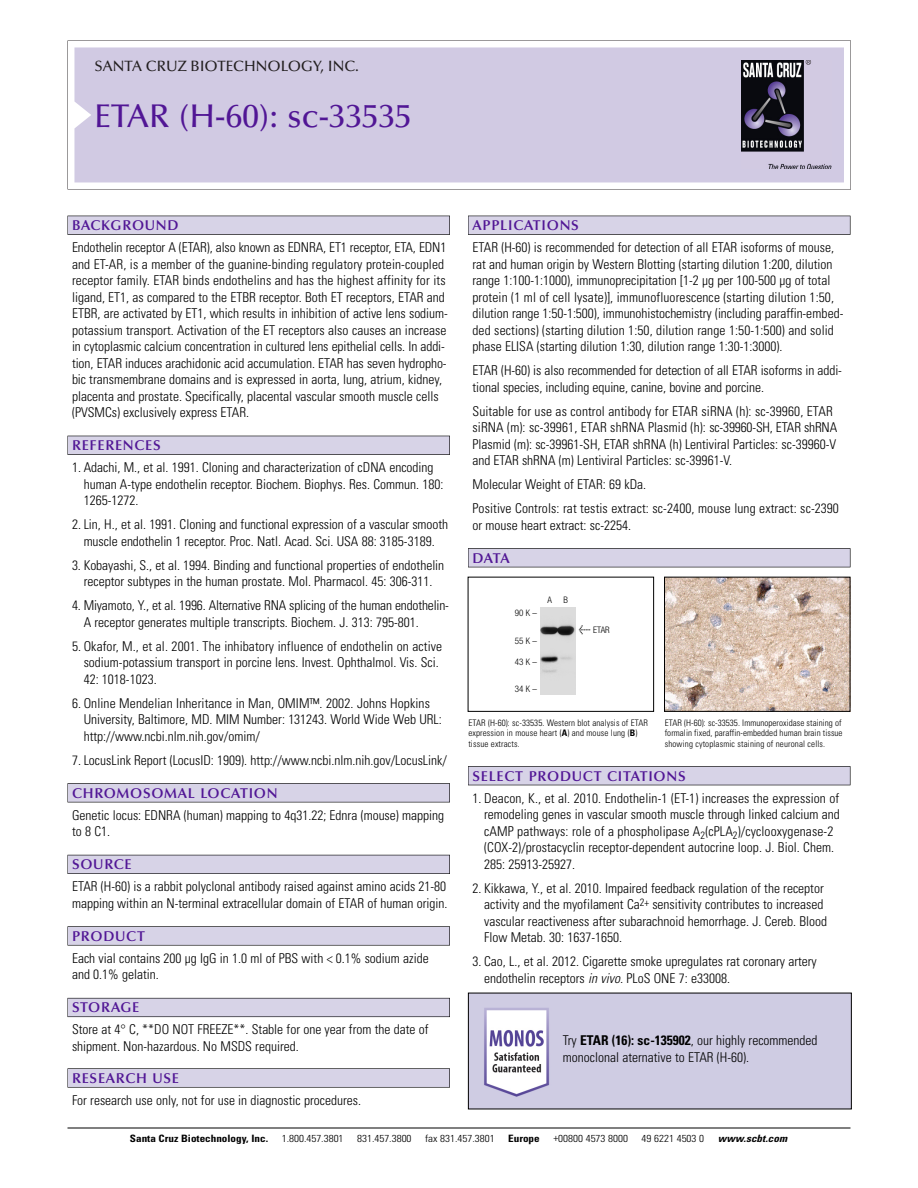
<style>
.page{position:relative;width:918px;height:1188px;background:#fff}
.page>*{position:absolute;margin:0;border:0;box-sizing:border-box;transform-origin:0 0}
.t1{font:500 33px "Optima";color:#511695}
.t2{font:500 15px "Optima";color:#231f20}
.t3{font:600 14.25px "Optima";letter-spacing:.05em;color:#511695}
.t4{font:300 condensed 13.5px/16.5px "Univers";color:#000}
.t5{font:300 condensed 10.2px "Univers";color:#000;scale:1.1 1}
.t6{font:700 condensed 10.2px "Univers";color:#000;scale:1.1 1}
.t7{font:italic 700 condensed 10.2px "Univers";letter-spacing:.005em;color:#000;scale:1.1 1}
.t8{font:300 condensed 9px/10.5px "Univers";letter-spacing:.015em;color:#000}
.t9{font:300 condensed 9px "Helvetica Neue";letter-spacing:.005em;color:#000}
.s1{font-family:"Meta Plus";font-weight:400;font-stretch:normal;font-size:10.5px}
.s2{font-weight:700}
.s3{font-style:italic}
</style>
<div class="page">
<svg style="left:68px;top:40px;width:783px;height:149px"></svg>
<div style="left:74px;top:47px;width:770px;height:135px;background:#d1cae3"></div>
<img style="left:741px;top:60px;width:90px;height:108px">
<div style="left:68px;top:216px;width:382px;height:19px;background:#525155"></div>
<div style="left:68px;top:216px;width:381px;height:18px;background:#d7d3e7"></div>
<div style="left:68px;top:436px;width:382px;height:19px;background:#515055"></div>
<div style="left:68px;top:436px;width:381px;height:18px;background:#d7d3e7"></div>
<div style="left:68px;top:783px;width:382px;height:19px;background:#545357"></div>
<div style="left:68px;top:784px;width:381px;height:18px;background:#d7d3e7"></div>
<div style="left:68px;top:855px;width:382px;height:19px;background:#54535a"></div>
<div style="left:68px;top:855px;width:381px;height:18px;background:#d7d3e7"></div>
<svg style="left:68px;top:926px;width:382px;height:20px"></svg>
<div style="left:68px;top:927px;width:381px;height:18px;background:#d7d3e7"></div>
<div style="left:68px;top:998px;width:382px;height:19px;background:#66646e"></div>
<div style="left:68px;top:998px;width:381px;height:18px;background:#d7d3e7"></div>
<div style="left:68px;top:1068px;width:382px;height:20px;background:#626263"></div>
<div style="left:68px;top:1069px;width:381px;height:18px;background:#d7d3e7"></div>
<div style="left:468px;top:216px;width:382px;height:19px;background:#525155"></div>
<div style="left:468px;top:216px;width:382px;height:18px;background:#d7d3e7"></div>
<div style="left:468px;top:548px;width:382px;height:19px;background:#525155"></div>
<div style="left:468px;top:549px;width:382px;height:18px;background:#d7d3e7"></div>
<div style="left:468px;top:766px;width:382px;height:19px;background:#525156"></div>
<div style="left:468px;top:767px;width:382px;height:18px;background:#d7d3e7"></div>
<hr style="left:68px;top:1128px;width:782px;height:1px;background:#000">
<div style="left:468px;top:577px;width:186px;height:135px;border:1px solid #000"></div>
<img style="left:540px;top:608px;width:35px;height:86px">
<img style="left:666px;top:579px;width:182px;height:131px">
<div style="left:664px;top:577px;width:186px;height:135px;border:1px solid #000"></div>
<img style="left:470px;top:995px;width:380px;height:112px">
<p class="t2" style="left:94px;top:61px;width:266px">SANTA CRUZ BIOTECHNOLOGY, INC.</p>
<h1 class="t1" style="left:94px;top:103px;width:319px">ETAR (H-60): sc-33535</h1>
<p class="t3" style="left:72px;top:219px;width:108px">BACKGROUND</p>
<p class="t4" style="left:72px;top:240px;width:378px">Endothelin receptor A (ETAR), also known as EDNRA, ET1 receptor, ETA, EDN1 and ET-AR, is a member of the guanine-binding regulatory protein-coupled receptor family. ETAR binds endothelins and has the highest affinity for its ligand, ET1, as compared to the ETBR receptor. Both ET receptors, ETAR and ETBR, are activated by ET1, which results in inhibition of active lens sodium&shy;potassium transport. Activation of the ET receptors also causes an increase in cytoplasmic calcium concentration in cultured lens epithelial cells. In addi&shy;tion, ETAR induces arachidonic acid accumulation. ETAR has seven hydropho&shy;bic transmembrane domains and is expressed in aorta, lung, atrium, kidney, placenta and prostate. Specifically, placental vascular smooth muscle cells (PVSMCs) exclusively express ETAR.</p>
<p class="t3" style="left:72px;top:440px;width:90px">REFERENCES</p>
<p class="t4" style="left:84px;top:460px;width:361px;text-indent:-12px">1. Adachi, M., et al. 1991. Cloning and characterization of cDNA encoding human A-type endothelin receptor. Biochem. Biophys. Res. Commun. 180:<br>1265-1272.</p>
<p class="t4" style="left:72px;top:517px;width:377px;text-align:center">2. Lin, H., et al. 1991. Cloning and functional expression of a vascular smooth muscle endothelin 1 receptor. Proc. Natl. Acad. Sci. USA 88: 3185-3189.</p>
<p class="t4" style="left:72px;top:558px;width:374px;text-align:center">3. Kobayashi, S., et al. 1994. Binding and functional properties of endothelin receptor subtypes in the human prostate. Mol. Pharmacol. 45: 306-311.</p>
<p class="t4" style="left:84px;top:598px;width:367px;text-indent:-12px">4. Miyamoto, Y., et al. 1996. Alternative RNA splicing of the human endothelin-<br>A receptor generates multiple transcripts. Biochem. J. 313: 795-801.</p>
<p class="t4" style="left:84px;top:639px;width:360px;text-indent:-12px">5. Okafor, M., et al. 2001. The inhibatory influence of endothelin on active sodium-potassium transport in porcine lens. Invest. Ophthalmol. Vis. Sci.<br>42: 1018-1023.</p>
<p class="t4" style="left:84px;top:696px;width:360px;text-indent:-12px">6. Online Mendelian Inheritance in Man, OMIM™. 2002. Johns Hopkins<br>University, Baltimore, MD. MIM Number: 131243. World Wide Web URL: http://www.ncbi.nlm.nih.gov/omim/</p>
<p class="t4" style="left:72px;top:753px;width:376px">7. LocusLink Report (LocusID: 1909). http://www.ncbi.nlm.nih.gov/LocusLink/</p>
<p class="t3" style="left:72px;top:787px;width:207px">CHROMOSOMAL LOCATION</p>
<p class="t4" style="left:72px;top:808px;width:374px">Genetic locus: EDNRA (human) mapping to 4q31.22; Ednra (mouse) mapping to 8 C1.</p>
<p class="t3" style="left:72px;top:859px;width:61px">SOURCE</p>
<p class="t4" style="left:72px;top:879px;width:377px">ETAR (H-60) is a rabbit polyclonal antibody raised against amino acids 21-80 mapping within an N-terminal extracellular domain of ETAR of human origin.</p>
<p class="t3" style="left:72px;top:930px;width:74px">PRODUCT</p>
<p class="t4" style="left:72px;top:951px;width:358px">Each vial contains 200 µg IgG in 1.0 ml of PBS with &lt; 0.1% sodium azide and 0.1% gelatin.</p>
<p class="t3" style="left:72px;top:1002px;width:69px">STORAGE</p>
<p class="t4" style="left:72px;top:1022px;width:358px">Store at 4° C, **DO NOT FREEZE**. Stable for one year from the date of shipment. Non-hazardous. No MSDS required.</p>
<p class="t3" style="left:72px;top:1072px;width:109px">RESEARCH USE</p>
<p class="t4" style="left:72px;top:1093px;width:290px">For research use only, not for use in diagnostic procedures.</p>
<p class="t3" style="left:473px;top:219px;width:108px">APPLICATIONS</p>
<p class="t4" style="left:473px;top:240px;width:373px">ETAR (H-60) is recommended for detection of all ETAR isoforms of mouse, rat and human origin by Western Blotting (starting dilution 1:200, dilution range 1:100-1:1000), immunoprecipitation [1-2 µg per 100-500 µg of total protein (1 ml of cell lysate)], immunofluorescence (starting dilution 1:50, dilution range 1:50-1:500), immunohistochemistry (including paraffin-embed&shy;ded sections) (starting dilution 1:50, dilution range 1:50-1:500) and solid phase ELISA (starting dilution 1:30, dilution range 1:30-1:3000).</p>
<p class="t4" style="left:473px;top:363px;width:371px">ETAR (H-60) is also recommended for detection of all ETAR isoforms in addi&shy;tional species, including equine, canine, bovine and porcine.</p>
<p class="t4" style="left:473px;top:404px;width:366px">Suitable for use as control antibody for ETAR siRNA (h): sc-39960, ETAR siRNA (m): sc-39961, ETAR shRNA Plasmid (h): sc-39960-SH, ETAR shRNA Plasmid (m): sc-39961-SH, ETAR shRNA (h) Lentiviral Particles: sc-39960-V and ETAR shRNA (m) Lentiviral Particles: sc-39961-V.</p>
<p class="t4" style="left:473px;top:473px;width:368px;line-height:24px">Molecular Weight of ETAR: 69 kDa.<br>Positive Controls: rat testis extract: sc-2400, mouse lung extract: sc-2390</p>
<p class="t4" style="left:473px;top:518px;width:160px">or mouse heart extract: sc-2254.</p>
<p class="t3" style="left:473px;top:552px;width:39px">DATA</p>
<p class="t9" style="left:515px;top:610px;width:24px">90K–</p>
<p class="t9" style="left:515px;top:638px;width:24px">55K–</p>
<p class="t9" style="left:515px;top:659px;width:24px">43K–</p>
<p class="t9" style="left:515px;top:686px;width:24px">34K–</p>
<p class="t9" style="left:547px;top:597px;width:6px">A</p>
<p class="t9" style="left:564px;top:597px;width:6px">B</p>
<p class="t9" style="left:579px;top:626px;width:32px"><span class="s1">&lt;</span> ETAR</p>
<p class="t8" style="left:468px;top:718px;width:181px">ETAR (H-60): sc-33535. Western blot analysis of ETAR expression in mouse heart (<span class="s2">A</span>) and mouse lung (<span class="s2">B</span>) tissue extracts.</p>
<p class="t8" style="left:665px;top:718px;width:179px;text-align:justify">ETAR (H-60): sc-33535. Immunoperoxidase staining of formalin fixed, paraffin-embedded human brain tissue showing cytoplasmic staining of neuronal cells.</p>
<p class="t3" style="left:473px;top:770px;width:215px">SELECT PRODUCT CITATIONS</p>
<p class="t4" style="left:484px;top:791px;width:357px;text-indent:-12px">1. Deacon, K., et al. 2010. Endothelin-1 (ET-1) increases the expression of remodeling genes in vascular smooth muscle through linked calcium and cAMP pathways: role of a phospholipase A<sub>2</sub>(cPLA<sub>2</sub>)/cyclooxygenase-2 (COX-2)/prostacyclin receptor-dependent autocrine loop. J. Biol. Chem.<br>285: 25913-25927.</p>
<p class="t4" style="left:484px;top:881px;width:345px;text-indent:-12px">2. Kikkawa, Y., et al. 2010. Impaired feedback regulation of the receptor activity and the myofilament Ca<sup>2+</sup> sensitivity contributes to increased vascular reactiveness after subarachnoid hemorrhage. J. Cereb. Blood Flow Metab. 30: 1637-1650.</p>
<p class="t4" style="left:484px;top:954px;width:334px;text-indent:-12px">3. Cao, L., et al. 2012. Cigarette smoke upregulates rat coronary artery endothelin receptors <span class="s3">in vivo.</span> PLoS ONE 7: e33008.</p>
<p class="t4" style="left:563px;top:1034px;width:256px">Try <span class="s2">ETAR (16): sc-135902</span>, our highly recommended monoclonal aternative to ETAR (H-60).</p>
<p class="t6" style="left:130px;top:1135px;width:127px">Santa Cruz Biotechnology, Inc.</p>
<p class="t5" style="left:282px;top:1135px;width:58px">1.800.457.3801</p>
<p class="t5" style="left:357px;top:1135px;width:51px">831.457.3800</p>
<p class="t5" style="left:425px;top:1135px;width:65px">fax 831.457.3801</p>
<p class="t6" style="left:508px;top:1135px;width:30px">Europe</p>
<p class="t5" style="left:553px;top:1135px;width:69px">+00800 4573 8000</p>
<p class="t5" style="left:642px;top:1135px;width:58px">49 6221 4503 0</p>
<p class="t7" style="left:718px;top:1135px;width:64px">www.scbt.com</p>
</div>
